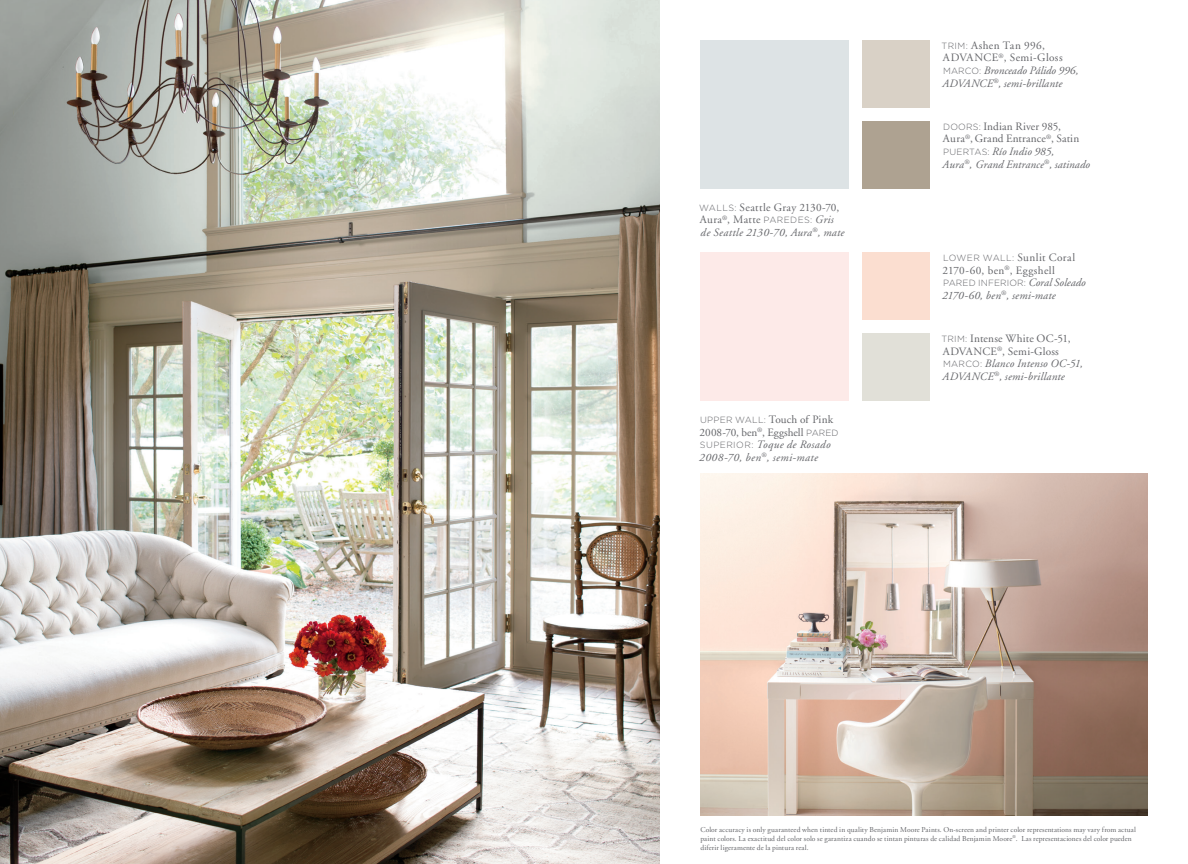
<style>
.page{position:relative;width:1188px;height:864px;background:#fff}
.page>*{position:absolute;margin:0;border:0;box-sizing:border-box;transform-origin:0 0}
.t1{font:italic 11.25px/12.8px "Adobe Garamond";letter-spacing:.015em;color:#646569}
.t2{font:11.25px/12.8px "Adobe Garamond";letter-spacing:.02em;color:#646569}
.t3{font:italic 11.25px/12.8px "Adobe Garamond";letter-spacing:.035em;color:#646569}
.t4{font:300 9px "Gotham";letter-spacing:.015em;color:#646569}
.t5{font:7.5px/9px "Adobe Garamond";letter-spacing:.015em;color:#646569}
.s1{font-family:"Gotham";font-weight:300;font-style:normal;font-size:9px}
.s2{font-style:normal}
.s3{font-family:"Gotham";font-weight:300;font-size:9px}
.s4{font-style:italic}
.s5{font-family:"Adobe Garamond";font-weight:400;font-style:italic;font-size:11.25px}
</style>
<div class="page">
<img style="left:700px;top:474px;width:448px;height:341px">
<img style="left:0;top:0;width:659px;height:864px">
<div style="left:700px;top:40px;width:149px;height:149px;background:#dde3e5"></div>
<div style="left:862px;top:40px;width:68px;height:68px;background:#d9d1c6"></div>
<div style="left:862px;top:122px;width:68px;height:67px;background:#aea291"></div>
<div style="left:700px;top:253px;width:149px;height:148px;background:#fdeae8"></div>
<div style="left:862px;top:253px;width:68px;height:67px;background:#fbded0"></div>
<div style="left:862px;top:334px;width:68px;height:67px;background:#e1e0d8"></div>
<h1 class="t1" style="left:699px;top:201px;width:147px"><span class="s1">WALLS:</span> <span class="s2">Seattle Gray 2130-70,<br>Aura</span><sup>®</sup><span class="s2">, Matte</span> <span class="s1">PAREDES:</span> Gris de Seattle 2130-70, Aura<sup>®</sup>, mate</h1>
<h1 class="t3" style="left:699px;top:413px;width:141px"><span class="s1">UPPER WALL:</span> <span class="s2">Touch of Pink<br>2008-70, ben</span><sup>®</sup><span class="s2">, Eggshell</span> <span class="s1">PARED<br>SUPERIOR:</span> Toque de Rosado<br>2008-70, ben<sup>®</sup>, semi-mate</h1>
<h1 class="t1" style="left:941px;top:39px;width:139px"><span class="s1">TRIM:</span> <span class="s2">Ashen Tan 996,<br>ADVANCE</span><sup>®</sup><span class="s2">, Semi-Gloss<br></span><span class="s1">MARCO:</span> Bronceado Pálido 996,<br>ADVANCE<sup>®</sup>, semi-brillante</h1>
<h1 class="t2" style="left:943px;top:120px;width:149px"><span class="s3">DOORS:</span> Indian River 985,<br>Aura<sup>®</sup>, Grand Entrance<sup>®</sup>, Satin<br><span class="s3">PUERTAS:</span> <span class="s4">Río Indio 985,<br>Aura</span><sup>®</sup><span class="s4">, Grand Entrance</span><sup>®</sup><span class="s4">, satinado</span></h1>
<h1 class="t2" style="left:943px;top:251px;width:134px"><span class="s3">LOWER WALL:</span> Sunlit Coral<br>2170-60, ben<sup>®</sup>, Eggshell</h1>
<p class="t4" style="left:943px;top:277px;width:144px">PARED INFERIOR: <span class="s5">Coral Soleado</span></p>
<h1 class="t1" style="left:942px;top:289px;width:115px">2170-60, ben<sup>®</sup>, semi-mate</h1>
<h1 class="t1" style="left:941px;top:332px;width:143px"><span class="s1">TRIM:</span> <span class="s2">Intense White OC-51,<br>ADVANCE</span><sup>®</sup><span class="s2">, Semi-Gloss<br></span><span class="s1">MARCO:</span> Blanco Intenso OC-51,<br>ADVANCE<sup>®</sup>, semi-brillante</h1>
<p class="t5" style="left:700px;top:825px;width:437px">Color accuracy is only guaranteed when tinted in quality Benjamin Moore Paints. On-screen and printer color representations may vary from actual paint colors. La exactitud del color solo se garantiza cuando se tintan pinturas de calidad Benjamin Moore<sup>®</sup>. Las representaciones del color pueden diferir ligeramente de la pintura real.</p>
</div>
